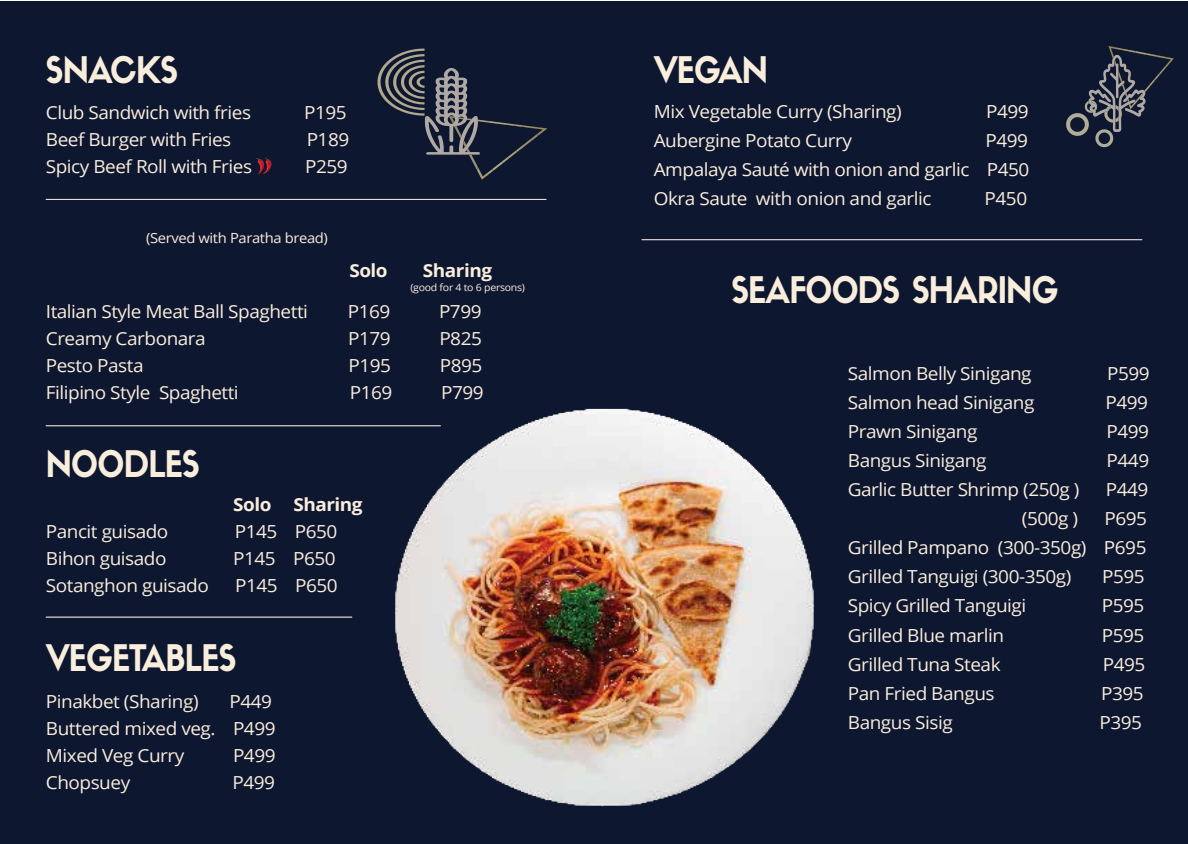
<style>
.page{position:relative;width:1188px;height:844px;background:#fff}
.page>*{position:absolute;margin:0;border:0;box-sizing:border-box;transform-origin:0 0}
.t1{font:36px "Sifonn Basic";letter-spacing:-.025em;color:#f9eddc;scale:.88 1}
.t2{font:18px/29px "Open Sans";letter-spacing:-.025em;color:#f9eddc;text-align:justify;scale:1.05 1}
.t3{font:700 18px "Open Sans";letter-spacing:-.025em;color:#f9eddc;scale:1.05 1}
.t4{font:14px "Open Sans";letter-spacing:-.025em;color:#f9eddc;scale:1.05 1}
.t5{font:10px "Open Sans";letter-spacing:-.025em;color:#f9eddc;scale:1.05 1}
</style>
<div class="page">
<div style="left:0;top:2px;width:1187px;height:842px;background:#0e1730"></div>
<hr style="left:46px;top:199px;width:500px;height:1px;background:#f9eddc">
<hr style="left:46px;top:425px;width:394px;height:1px;background:#f9eddc">
<hr style="left:46px;top:617px;width:306px;height:1px;background:#f9eddc">
<hr style="left:641px;top:239px;width:500px;height:1px;background:#f9eddc">
<svg style="left:377px;top:49px;width:170px;height:130px"></svg>
<svg style="left:1066px;top:46px;width:107px;height:101px"></svg>
<img style="left:265px;top:408px;width:550px;height:399px">
<svg style="left:256px;top:158px;width:15px;height:16px"></svg>
<h1 class="t1" style="left:46px;top:46px;width:152px">SNACKS</h1>
<p class="t2" style="left:46px;top:97px;width:197px">Club Sandwich with fries</p>
<p class="t2" style="left:304px;top:97px;width:42px">P195</p>
<p class="t2" style="left:46px;top:124px;width:178px">Beef Burger with Fries</p>
<p class="t2" style="left:306px;top:124px;width:42px">P189</p>
<p class="t2" style="left:46px;top:151px;width:198px">Spicy Beef Roll with Fries</p>
<p class="t2" style="left:305px;top:151px;width:42px">P259</p>
<p class="t4" style="left:146px;top:228px;width:175px">(Served with Paratha bread)</p>
<p class="t3" style="left:349px;top:258px;width:38px">Solo</p>
<p class="t3" style="left:423px;top:258px;width:67px">Sharing</p>
<p class="t5" style="left:410px;top:280px;width:111px">(good for 4 to 6 persons)</p>
<p class="t2" style="left:46px;top:296px;width:251px">Italian Style Meat Ball Spaghetti</p>
<p class="t2" style="left:348px;top:296px;width:42px">P169</p>
<p class="t2" style="left:439px;top:296px;width:42px">P799</p>
<p class="t2" style="left:46px;top:323px;width:154px">Creamy Carbonara</p>
<p class="t2" style="left:348px;top:323px;width:42px">P179</p>
<p class="t2" style="left:439px;top:323px;width:42px">P825</p>
<p class="t2" style="left:46px;top:350px;width:95px">Pesto Pasta</p>
<p class="t2" style="left:348px;top:350px;width:42px">P195</p>
<p class="t2" style="left:439px;top:350px;width:42px">P895</p>
<p class="t2" style="left:46px;top:377px;width:185px">Filipino Style Spaghetti</p>
<p class="t2" style="left:350px;top:377px;width:42px">P169</p>
<p class="t2" style="left:441px;top:377px;width:42px">P799</p>
<h1 class="t1" style="left:46px;top:440px;width:176px">NOODLES</h1>
<p class="t3" style="left:233px;top:491px;width:125px">Solo Sharing</p>
<p class="t2" style="left:46px;top:516px;width:118px">Pancit guisado</p>
<p class="t2" style="left:235px;top:516px;width:99px">P145 P650</p>
<p class="t2" style="left:46px;top:543px;width:116px">Bihon guisado</p>
<p class="t2" style="left:233px;top:543px;width:99px">P145 P650</p>
<p class="t2" style="left:46px;top:570px;width:157px">Sotanghon guisado</p>
<p class="t2" style="left:235px;top:570px;width:99px">P145 P650</p>
<h1 class="t1" style="left:46px;top:634px;width:218px">VEGETABLES</h1>
<p class="t2" style="left:46px;top:687px;width:147px">Pinakbet (Sharing)</p>
<p class="t2" style="left:46px;top:688px;width:220px;line-height:27px;text-align:left;text-indent:183px">P449<br>Buttered mixed veg. P499<br>Mixed Veg Curry</p>
<p class="t2" style="left:233px;top:741px;width:42px">P499</p>
<p class="t2" style="left:46px;top:768px;width:82px">Chopsuey</p>
<p class="t2" style="left:232px;top:768px;width:42px">P499</p>
<h1 class="t1" style="left:653px;top:46px;width:131px">VEGAN</h1>
<p class="t2" style="left:653px;top:96px;width:238px">Mix Vegetable Curry (Sharing)</p>
<p class="t2" style="left:985px;top:96px;width:42px">P499</p>
<p class="t2" style="left:653px;top:125px;width:190px">Aubergine Potato Curry</p>
<p class="t2" style="left:653px;top:125px;width:359px;text-indent:331px">P499<br>Ampalaya Sauté with onion and garlic P450<br>Okra Saute with onion and garlic</p>
<p class="t2" style="left:984px;top:183px;width:42px">P450</p>
<h1 class="t1" style="left:731px;top:266px;width:373px">SEAFOODS SHARING</h1>
<p class="t2" style="left:847px;top:359px;width:176px">Salmon Belly Sinigang</p>
<p class="t2" style="left:1106px;top:359px;width:42px">P599</p>
<p class="t2" style="left:847px;top:388px;width:179px">Salmon head Sinigang</p>
<p class="t2" style="left:1105px;top:388px;width:42px">P499</p>
<p class="t2" style="left:847px;top:417px;width:125px">Prawn Sinigang</p>
<p class="t2" style="left:1106px;top:417px;width:42px">P499</p>
<p class="t2" style="left:847px;top:446px;width:133px">Bangus Sinigang</p>
<p class="t2" style="left:1106px;top:446px;width:42px">P449</p>
<p class="t2" style="left:847px;top:475px;width:222px">Garlic Butter Shrimp (250g )</p>
<p class="t2" style="left:1105px;top:475px;width:42px">P449</p>
<p class="t2" style="left:1021px;top:504px;width:55px">(500g )</p>
<p class="t2" style="left:847px;top:504px;width:286px;text-indent:257px">P695<br>Grilled Pampano (300-350g) P695<br>Grilled Tanguigi (300-350g)</p>
<p class="t2" style="left:1101px;top:562px;width:42px">P595</p>
<p class="t2" style="left:847px;top:591px;width:171px">Spicy Grilled Tanguigi</p>
<p class="t2" style="left:1101px;top:591px;width:42px">P595</p>
<p class="t2" style="left:847px;top:620px;width:150px">Grilled Blue marlin</p>
<p class="t2" style="left:1101px;top:620px;width:42px">P595</p>
<p class="t2" style="left:847px;top:649px;width:147px">Grilled Tuna Steak</p>
<p class="t2" style="left:1102px;top:649px;width:42px">P495</p>
<p class="t2" style="left:847px;top:678px;width:141px">Pan Fried Bangus</p>
<p class="t2" style="left:1100px;top:678px;width:42px">P395</p>
<p class="t2" style="left:847px;top:707px;width:101px">Bangus Sisig</p>
<p class="t2" style="left:1099px;top:707px;width:42px">P395</p>
</div>
